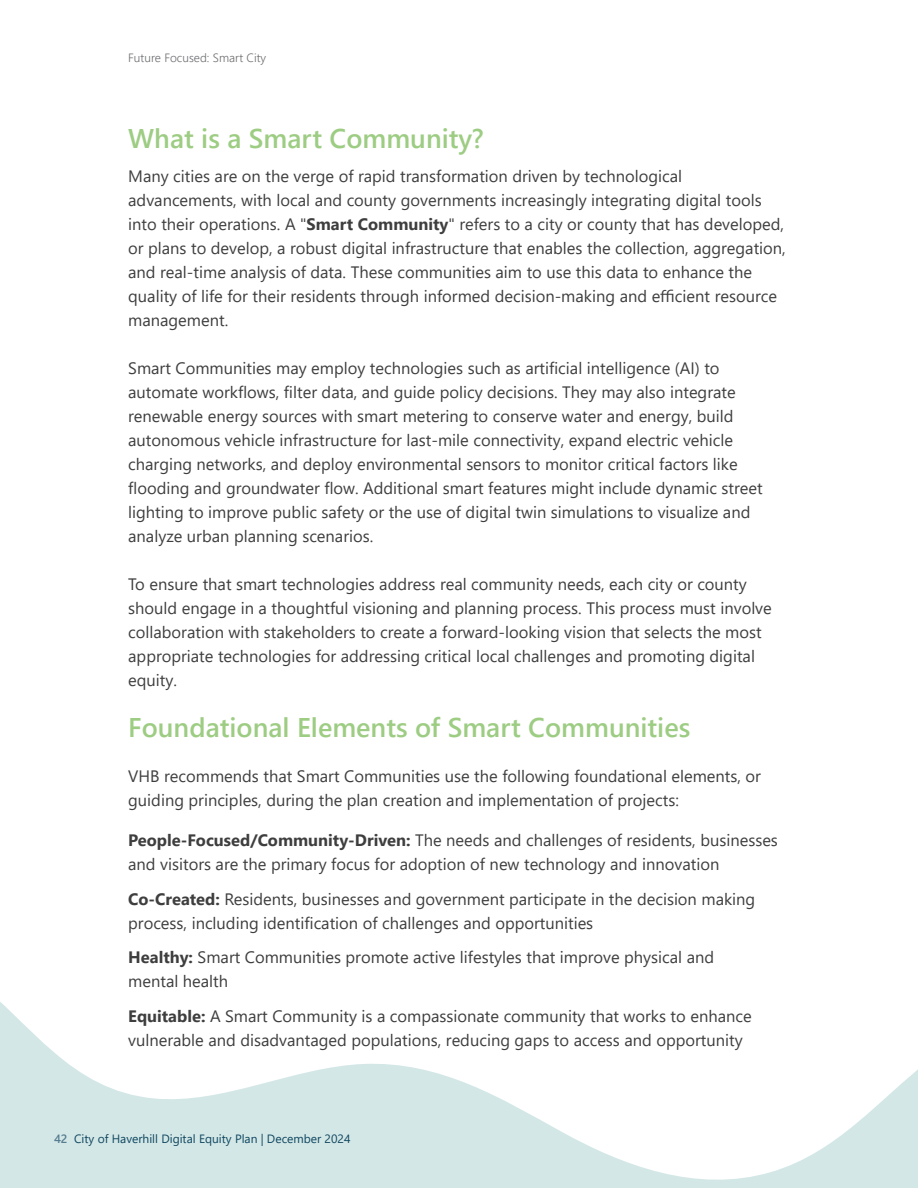
<style>
.page{position:relative;width:918px;height:1188px;background:#fff}
.page>*{position:absolute;margin:0;border:0;box-sizing:border-box;transform-origin:0 0}
.Body_Text{font:600 27px "Segoe UI";color:#9dcc83}
.Heading_2{font:600 27px "Segoe UI";color:#9dcc83}
.Body_Text-2{font:16.5px/24px "Segoe UI";color:#3e3e3f}
.List_-no_bullet{font:16.5px/24px "Segoe UI";color:#3e3e3f}
.Master_ReportTitle{font:12px "Segoe UI";color:#0f4660}
.Master_ChapterName{font:300 12px "Segoe UI";color:#6c6d70}
.Master_PageNumber{font:600 12px "Segoe UI";color:#577d90}
.s1{font-weight:700}
</style>
<div class="page">
<svg style="left:0;top:1002px;width:918px;height:186px"></svg>
<p class="Master_ChapterName" style="left:128px;top:47px;width:139px">Future Focused: Smart City</p>
<p class="Heading_2" style="left:128px;top:113px;width:357px">What is a Smart Community?</p>
<p class="Body_Text-2" style="left:128px;top:163px;width:659px">Many cities are on the verge of rapid transformation driven by technological advancements, with local and county governments increasingly integrating digital tools into their operations. A "<span class="s1">Smart Community</span>" refers to a city or county that has developed, or plans to develop, a robust digital infrastructure that enables the collection, aggregation, and real-time analysis of data. These communities aim to use this data to enhance the quality of life for their residents through informed decision-making and efficient resource management.</p>
<p class="Body_Text-2" style="left:128px;top:355px;width:636px">Smart Communities may employ technologies such as artificial intelligence (AI) to automate workflows, filter data, and guide policy decisions. They may also integrate renewable energy sources with smart metering to conserve water and energy, build autonomous vehicle infrastructure for last-mile connectivity, expand electric vehicle charging networks, and deploy environmental sensors to monitor critical factors like flooding and groundwater flow. Additional smart features might include dynamic street lighting to improve public safety or the use of digital twin simulations to visualize and analyze urban planning scenarios.</p>
<p class="Body_Text-2" style="left:128px;top:571px;width:645px">To ensure that smart technologies address real community needs, each city or county should engage in a thoughtful visioning and planning process. This process must involve collaboration with stakeholders to create a forward-looking vision that selects the most appropriate technologies for addressing critical local challenges and promoting digital equity.</p>
<p class="Body_Text" style="left:128px;top:702px;width:564px">Foundational Elements of Smart Communities</p>
<p class="Body_Text-2" style="left:128px;top:763px;width:634px">VHB recommends that Smart Communities use the following foundational elements, or guiding principles, during the plan creation and implementation of projects:</p>
<p class="List_-no_bullet" style="left:128px;top:827px;width:651px"><span class="s1">People-Focused/Community-Driven:</span> The needs and challenges of residents, businesses and visitors are the primary focus for adoption of new technology and innovation</p>
<p class="List_-no_bullet" style="left:128px;top:885px;width:629px"><span class="s1">Co-Created:</span> Residents, businesses and government participate in the decision making process, including identification of challenges and opportunities</p>
<p class="List_-no_bullet" style="left:128px;top:944px;width:588px"><span class="s1">Healthy:</span> Smart Communities promote active lifestyles that improve physical and mental health</p>
<p class="List_-no_bullet" style="left:128px;top:1002px;width:625px"><span class="s1">Equitable:</span> A Smart Community is a compassionate community that works to enhance vulnerable and disadvantaged populations, reducing gaps to access and opportunity</p>
<p class="Master_PageNumber" style="left:54px;top:1127px;width:15px">42</p>
<p class="Master_ReportTitle" style="left:74px;top:1127px;width:278px">City of Haverhill Digital Equity Plan | December 2024</p>
</div>
